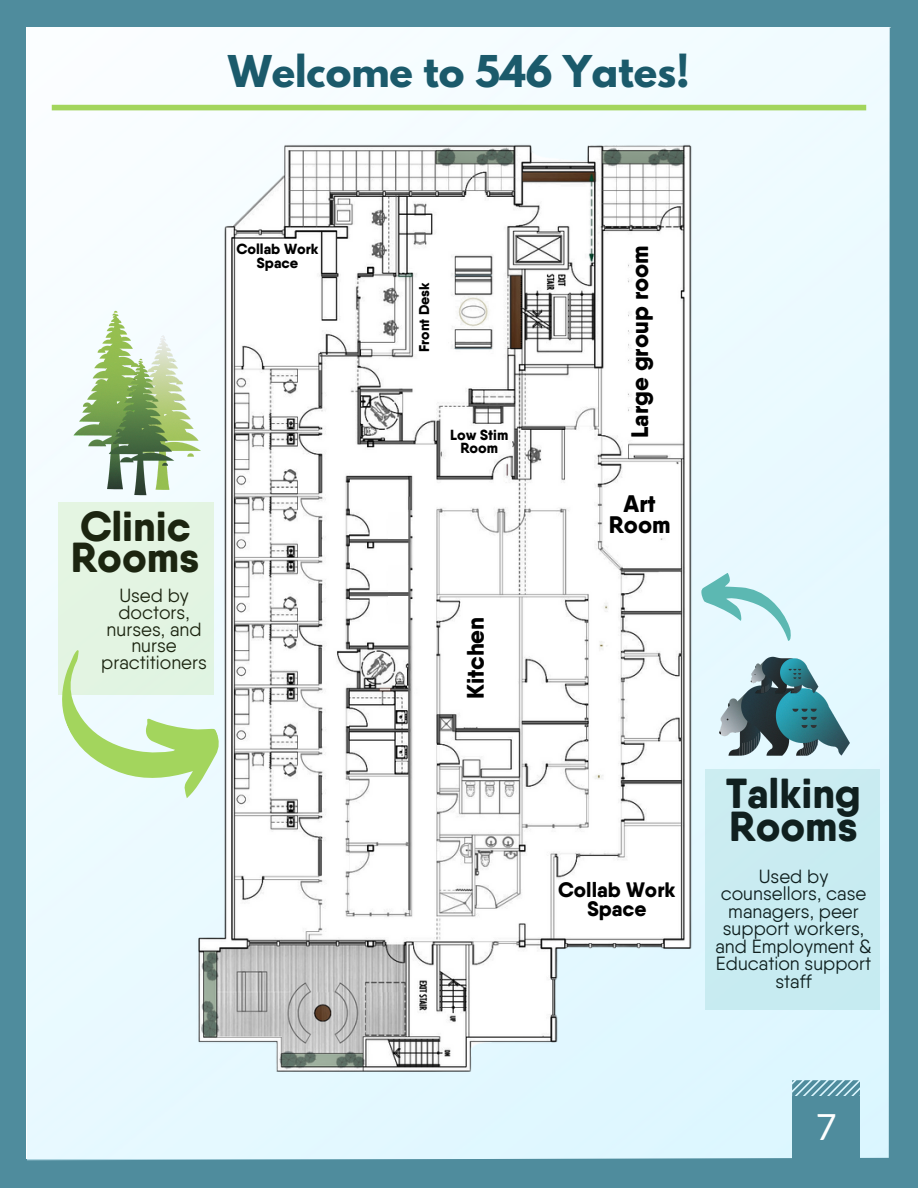
<style>
.page{position:relative;width:918px;height:1188px;background:#4f8c9d}
.page>*{position:absolute;margin:0;border:0;box-sizing:border-box;transform-origin:0 0}
.t1{font:800 42px/33.8px "Qanelas Soft";color:#000}
.t2{font:700 38.85px "League Spartan";color:#1b5a6b}
.t3{font:36px "Lato";color:#fff}
.t4{font:800 24px/21.3px "Qanelas Soft";color:#000;text-align:center}
.t5{font:800 21px/19.2px "Qanelas Soft";color:#000;text-align:center}
.t6{font:19.05px/17.5px "Qanelas Soft";color:#000;text-align:center}
.t7{font:800 14.7px/13.4px "Qanelas Soft";color:#000;text-align:center}
.t8{font:800 14.25px "Qanelas Soft";color:#000}
</style>
<div class="page">
<img style="left:27px;top:27px;width:845px;height:1053px">
<div style="left:52px;top:105px;width:814px;height:5px;background:#a3d55d"></div>
<svg style="left:872px;top:27px;width:19px;height:1053px;background:#d7eef5"></svg>
<img style="left:109px;top:131px;width:696px;height:949px">
<div style="left:388px;top:596px;width:21px;height:26px;background:#fefefe"></div>
<div style="left:388px;top:565px;width:21px;height:27px;background:#fefefe"></div>
<div style="left:388px;top:513px;width:21px;height:26px;background:#fefefe"></div>
<hr style="left:408px;top:497px;width:3px;height:413px;background:#666">
<svg style="left:697px;top:566px;width:107px;height:80px;background:#ccecf0"></svg>
<img style="left:67px;top:304px;width:95px;height:190px">
<img style="left:121px;top:329px;width:83px;height:164px">
<img style="left:105px;top:355px;width:72px;height:144px">
<img style="left:714px;top:680px;width:141px;height:80px">
<img style="left:748px;top:654px;width:72px;height:41px">
<div style="left:705px;top:769px;width:175px;height:241px;background:#c8ebf1"></div>
<svg style="left:40px;top:612px;width:197px;height:219px;background:#ddf0dc"></svg>
<div style="left:59px;top:502px;width:155px;height:192px;background:#e3f4e2"></div>
<svg style="left:26px;top:1080px;width:863px;height:81px;background:#d3edf5"></svg>
<p class="t2" style="left:228px;top:52px;width:463px">Welcome to 546 Yates!</p>
<h1 class="t7" style="left:237px;top:242px;width:83px">Collab Work<br>Space</h1>
<h3 class="t1" style="left:71px;top:511px;width:130px;line-height:30.3px">Clinic<br>Rooms</h3>
<p class="t6" style="left:101px;top:587px;width:107px;line-height:16.8px">Used by doctors, nurses, and nurse practitioners</p>
<p class="t8" style="left:415px;top:352px;width:71px;rotate:-90deg">Front Desk</p>
<h4 class="t7" style="left:450px;top:428px;width:59px">Low Stim<br>Room</h4>
<p class="t4" style="left:465px;top:699px;width:84px;rotate:-90deg">Kitchen</p>
<h2 class="t4" style="left:629px;top:438px;width:194px;rotate:-90deg">Large group room</h2>
<h2 class="t4" style="left:609px;top:493px;width:63px">Art<br>Room</h2>
<p class="t5" style="left:558px;top:880px;width:119px">Collab Work<br>Space</p>
<h2 class="t1" style="left:726px;top:776px;width:137px">Talking<br>Rooms</h2>
<p class="t6" style="left:715px;top:867px;width:158px">Used by counsellors, case managers, peer support workers, and Employment &amp;<br>Education support staff</p>
<h1 class="t3" style="left:816px;top:1105px;width:22px">7</h1>
</div>
